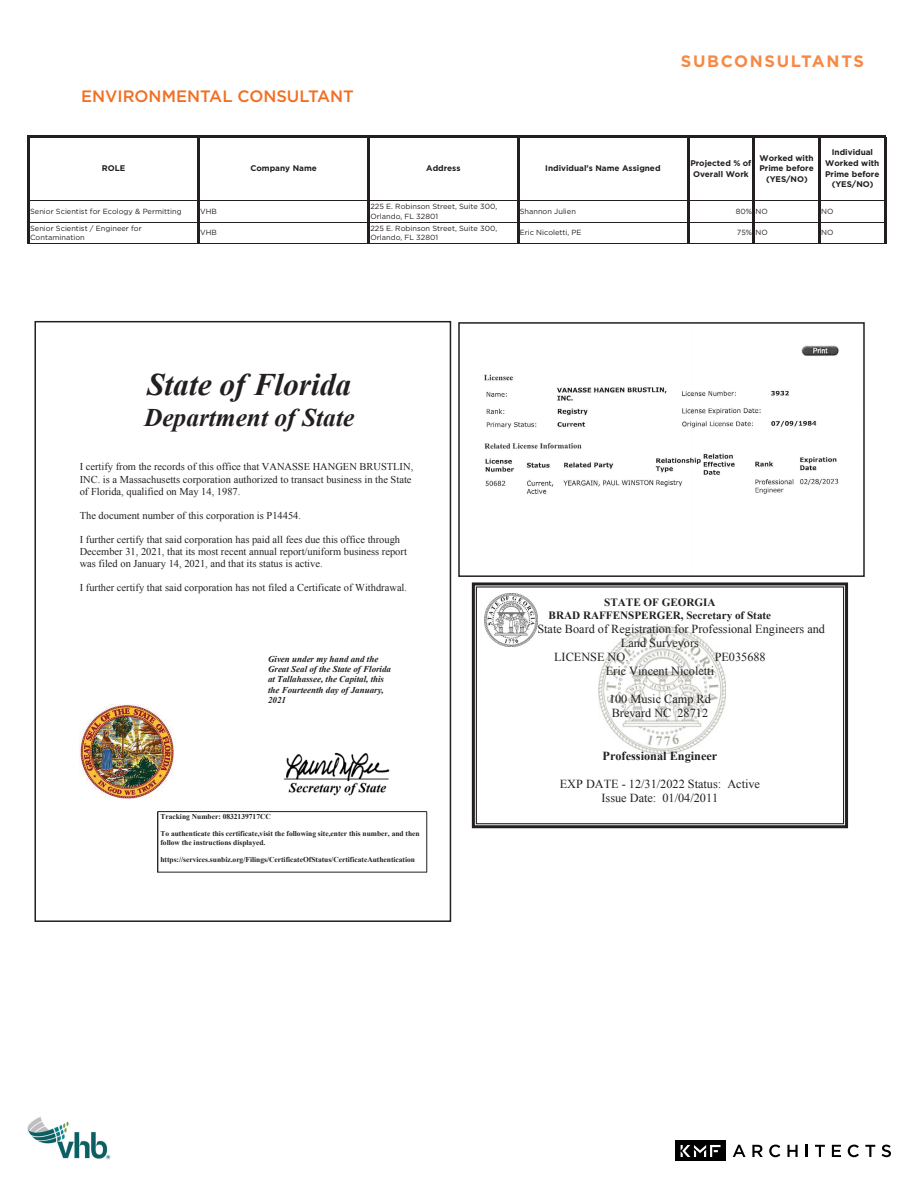
<style>
.page{position:relative;width:918px;height:1188px;background:#fff}
.page>*{position:absolute;margin:0;border:0;box-sizing:border-box;transform-origin:0 0}
.t1{font:italic 700 31.35px "Times New Roman";color:#231f20}
.t2{font:italic 700 25.35px "Times New Roman";color:#231f20}
.t3{font:500 16.5px "Gotham";color:#f36e21}
.t4{font:700 16.5px "Gotham";letter-spacing:.1em;color:#f68945}
.t5{font:12.3px/14.1px "Times New Roman";color:#231f20}
.t6{font:700 12.3px "Times New Roman";color:#231f20}
.t7{font:700 11.1px/12.8px "Times New Roman";color:#231f20;text-align:center}
.t8{font:10.5px/12px "Times New Roman";color:#231f20}
.t9{font:italic 700 9px/10.4px "Times New Roman";color:#231f20}
.t10{font:700 8.25px/10.6px "Gotham";color:#231f20;text-align:center}
.t11{font:700 7.5px/8.6px "Times New Roman";color:#231f20}
.t12{font:7.5px/9.8px "Gotham";color:#231f20}
</style>
<div class="page">
<hr style="left:30px;top:200px;width:167px;height:1px;background:#231f20">
<hr style="left:200px;top:200px;width:168px;height:1px;background:#231f20">
<hr style="left:370px;top:200px;width:147px;height:1px;background:#231f20">
<hr style="left:519px;top:200px;width:168px;height:1px;background:#231f20">
<hr style="left:689px;top:200px;width:64px;height:1px;background:#231f20">
<hr style="left:755px;top:200px;width:63px;height:1px;background:#231f20">
<hr style="left:30px;top:222px;width:167px;height:1px;background:#231f20">
<hr style="left:200px;top:222px;width:168px;height:1px;background:#231f20">
<hr style="left:370px;top:222px;width:147px;height:1px;background:#231f20">
<hr style="left:519px;top:222px;width:168px;height:1px;background:#231f20">
<hr style="left:689px;top:222px;width:64px;height:1px;background:#231f20">
<hr style="left:755px;top:222px;width:63px;height:1px;background:#231f20">
<hr style="left:30px;top:243px;width:167px;height:1px;background:#231f20">
<hr style="left:200px;top:243px;width:168px;height:1px;background:#231f20">
<hr style="left:370px;top:243px;width:147px;height:1px;background:#231f20">
<hr style="left:519px;top:243px;width:168px;height:1px;background:#231f20">
<hr style="left:689px;top:243px;width:64px;height:1px;background:#231f20">
<hr style="left:755px;top:243px;width:63px;height:1px;background:#231f20">
<hr style="left:27px;top:135px;width:3px;height:109px;background:#231f20">
<hr style="left:197px;top:137px;width:3px;height:107px;background:#231f20">
<hr style="left:368px;top:137px;width:2px;height:107px;background:#231f20">
<hr style="left:517px;top:137px;width:2px;height:107px;background:#231f20">
<hr style="left:687px;top:137px;width:2px;height:107px;background:#231f20">
<hr style="left:753px;top:137px;width:2px;height:107px;background:#231f20">
<hr style="left:818px;top:137px;width:3px;height:107px;background:#231f20">
<hr style="left:884px;top:137px;width:2px;height:107px;background:#231f20">
<hr style="left:30px;top:135px;width:856px;height:2px;background:#231f20">
<hr style="left:821px;top:200px;width:63px;height:1px;background:#231f20">
<hr style="left:821px;top:222px;width:63px;height:1px;background:#231f20">
<hr style="left:821px;top:243px;width:63px;height:1px;background:#231f20">
<svg style="left:733px;top:1145px;width:13px;height:12px"></svg>
<svg style="left:752px;top:1145px;width:11px;height:12px"></svg>
<svg style="left:769px;top:1145px;width:11px;height:12px"></svg>
<svg style="left:787px;top:1145px;width:11px;height:12px"></svg>
<svg style="left:806px;top:1145px;width:2px;height:12px"></svg>
<svg style="left:815px;top:1145px;width:10px;height:12px"></svg>
<svg style="left:832px;top:1145px;width:9px;height:12px"></svg>
<svg style="left:848px;top:1145px;width:11px;height:12px"></svg>
<svg style="left:865px;top:1145px;width:10px;height:12px"></svg>
<svg style="left:882px;top:1145px;width:9px;height:12px"></svg>
<div style="left:675px;top:1141px;width:51px;height:20px;background:#000"></div>
<svg style="left:681px;top:1145px;width:40px;height:12px"></svg>
<img style="left:80px;top:705px;width:94px;height:94px">
<img style="left:283px;top:752px;width:107px;height:44px">
<hr style="left:427px;top:812px;width:1px;height:60px;background:#231f20">
<hr style="left:157px;top:812px;width:1px;height:60px;background:#231f20">
<hr style="left:158px;top:872px;width:269px;height:1px;background:#231f20">
<hr style="left:158px;top:811px;width:269px;height:1px;background:#231f20">
<img style="left:484px;top:345px;width:355px;height:149px">
<div style="left:458px;top:322px;width:407px;height:255px;border:2px solid #231f20"></div>
<img style="left:598px;top:627px;width:127px;height:127px">
<div style="left:472px;top:582px;width:376px;height:246px;border:3px solid #231f20"></div>
<div style="left:476px;top:586px;width:368px;height:238px;border:1px solid #231f20"></div>
<img style="left:485px;top:593px;width:53px;height:53px">
<img style="left:27px;top:1117px;width:83px;height:43px">
<h3 class="t3" style="left:81px;top:85px;width:274px">ENVIRONMENTAL CONSULTANT</h3>
<h3 class="t4" style="left:681px;top:50px;width:185px">SUBCONSULTANTS</h3>
<p class="t10" style="left:102px;top:163px;width:25px">ROLE</p>
<p class="t10" style="left:250px;top:163px;width:68px">Company Name</p>
<p class="t10" style="left:426px;top:163px;width:36px">Address</p>
<p class="t10" style="left:545px;top:163px;width:117px">Individual's Name Assigned</p>
<p class="t10" style="left:690px;top:158px;width:63px">Projected % of<br>Overall Work</p>
<p class="t10" style="left:759px;top:152px;width:56px">Worked with<br>Prime before (YES/NO)</p>
<p class="t10" style="left:825px;top:147px;width:56px">Individual<br>Worked with<br>Prime before (YES/NO)</p>
<p class="t12" style="left:30px;top:206px;width:153px">Senior Scientist for Ecology &amp; Permitting</p>
<p class="t12" style="left:200px;top:206px;width:18px">VHB</p>
<p class="t12" style="left:370px;top:201px;width:128px">225 E. Robinson Street, Suite 300,<br>Orlando, FL 32801</p>
<p class="t12" style="left:520px;top:206px;width:58px">Shannon Julien</p>
<p class="t12" style="left:736px;top:206px;width:33px">80% NO</p>
<p class="t12" style="left:821px;top:206px;width:14px">NO</p>
<p class="t12" style="left:30px;top:223px;width:113px">Senior Scientist / Engineer for<br>Contamination</p>
<p class="t12" style="left:200px;top:228px;width:18px">VHB</p>
<p class="t12" style="left:370px;top:223px;width:128px">225 E. Robinson Street, Suite 300,<br>Orlando, FL 32801</p>
<p class="t12" style="left:520px;top:228px;width:63px">Eric Nicoletti, PE</p>
<p class="t12" style="left:737px;top:228px;width:32px">75% NO</p>
<p class="t12" style="left:821px;top:228px;width:14px">NO</p>
<h1 class="t1" style="left:147px;top:363px;width:205px">State of Florida</h1>
<h2 class="t2" style="left:144px;top:400px;width:212px">Department of State</h2>
<p class="t8" style="left:80px;top:461px;width:335px">I certify from the records of this office that VANASSE HANGEN BRUSTLIN,<br>INC. is a Massachusetts corporation authorized to transact business in the State of Florida, qualified on May 14, 1987.</p>
<p class="t8" style="left:80px;top:509px;width:223px">The document number of this corporation is P14454.</p>
<p class="t8" style="left:80px;top:533px;width:329px">I further certify that said corporation has paid all fees due this office through<br>December 31, 2021, that its most recent annual report/uniform business report was filed on January 14, 2021, and that its status is active.</p>
<p class="t8" style="left:80px;top:581px;width:329px">I further certify that said corporation has not filed a Certificate of Withdrawal.</p>
<p class="t9" style="left:268px;top:653px;width:125px">Given under my hand and the<br>Great Seal of the State of Florida at Tallahassee, the Capital, this the Fourteenth day of January,<br>2021</p>
<p class="t11" style="left:160px;top:812px;width:112px">Tracking Number: 0832139717CC</p>
<p class="t11" style="left:160px;top:829px;width:261px">To authenticate this certificate,visit the following site,enter this number, and then follow the instructions displayed.</p>
<p class="t11" style="left:160px;top:855px;width:256px">https://services.sunbiz.org/Filings/CertificateOfStatus/CertificateAuthentication</p>
<p class="t7" style="left:549px;top:596px;width:224px">STATE OF GEORGIA<br>BRAD RAFFENSPERGER, Secretary of State</p>
<p class="t5" style="left:495px;top:621px;width:332px">Georgia State Board of Registration for Professional Engineers and</p>
<p class="t5" style="left:621px;top:635px;width:79px">Land Surveyors</p>
<p class="t5" style="left:554px;top:649px;width:76px">LICENSE NO.</p>
<p class="t5" style="left:715px;top:649px;width:53px">PE035688</p>
<p class="t5" style="left:606px;top:664px;width:110px">Eric Vincent Nicoletti</p>
<p class="t5" style="left:609px;top:692px;width:103px">100 Music Camp Rd<br>Brevard NC 28712</p>
<p class="t6" style="left:603px;top:747px;width:116px">Professional Engineer</p>
<p class="t5" style="left:560px;top:776px;width:202px;text-align:center">EXP DATE - 12/31/2022 Status: Active<br>Issue Date: 01/04/2011</p>
</div>
